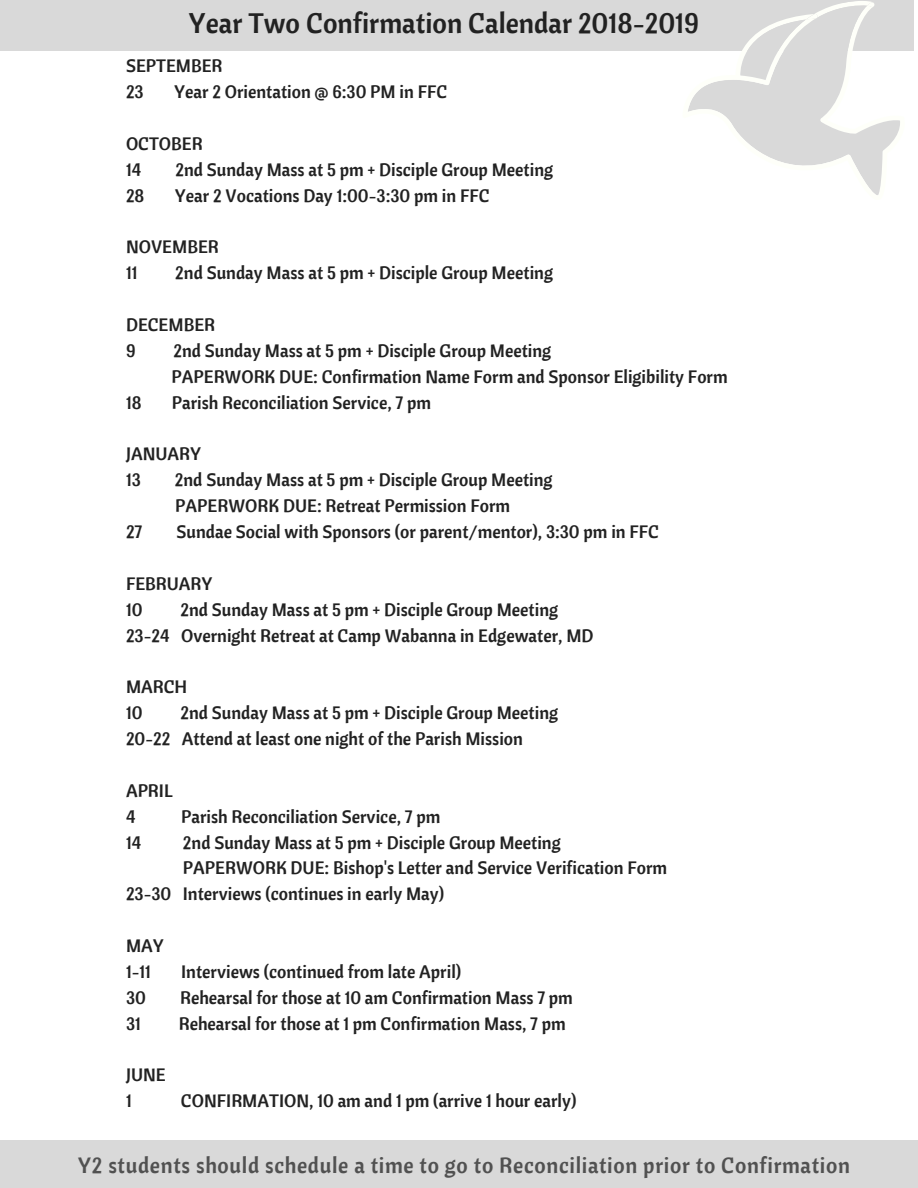
<style>
.page{position:relative;width:918px;height:1188px;background:#fff}
.page>*{position:absolute;margin:0;border:0;box-sizing:border-box;transform-origin:0 0}
.t1{font:28.05px "Cantora One";color:#222}
.t2{font:21.75px "Cantora One";letter-spacing:.03em;color:#515151}
.t3{font:17.85px/25.8px "Cantora One";color:#222}
</style>
<div class="page">
<div style="left:0;top:0;width:913px;height:51px;background:#d9d9d9"></div>
<div style="left:0;top:1141px;width:918px;height:47px;background:#d9d9d9"></div>
<svg style="left:688px;top:0;width:226px;height:195px"></svg>
<h1 class="t1" style="left:189px;top:5px;width:512px">Year Two Confirmation Calendar 2018-2019</h1>
<p class="t3" style="left:126px;top:53px;width:98px">SEPTEMBER<br>23</p>
<p class="t3" style="left:174px;top:79px;width:275px">Year 2 Orientation @ 6:30 PM in FFC</p>
<p class="t3" style="left:126px;top:130px;width:78px">OCTOBER<br>14</p>
<p class="t3" style="left:175px;top:156px;width:379px">2nd Sunday Mass at 5 pm + Disciple Group Meeting</p>
<p class="t3" style="left:126px;top:182px;width:20px">28</p>
<p class="t3" style="left:175px;top:182px;width:316px">Year 2 Vocations Day 1:00-3:30 pm in FFC</p>
<p class="t3" style="left:126px;top:234px;width:94px">NOVEMBER<br>11</p>
<p class="t3" style="left:175px;top:260px;width:379px">2nd Sunday Mass at 5 pm + Disciple Group Meeting</p>
<p class="t3" style="left:126px;top:311px;width:91px">DECEMBER<br>9</p>
<p class="t3" style="left:172px;top:337px;width:558px">2nd Sunday Mass at 5 pm + Disciple Group Meeting<br>PAPERWORK DUE: Confirmation Name Form and Sponsor Eligibility Form</p>
<p class="t3" style="left:126px;top:389px;width:17px">18</p>
<p class="t3" style="left:172px;top:389px;width:261px">Parish Reconciliation Service, 7 pm</p>
<p class="t3" style="left:126px;top:441px;width:77px">JANUARY<br>13</p>
<p class="t3" style="left:175px;top:467px;width:379px">2nd Sunday Mass at 5 pm + Disciple Group Meeting<br>PAPERWORK DUE: Retreat Permission Form</p>
<p class="t3" style="left:126px;top:518px;width:18px">27</p>
<p class="t3" style="left:176px;top:518px;width:484px">Sundae Social with Sponsors (or parent/mentor), 3:30 pm in FFC</p>
<p class="t3" style="left:126px;top:570px;width:88px">FEBRUARY<br>10</p>
<p class="t3" style="left:126px;top:596px;width:469px;text-indent:54px">2nd Sunday Mass at 5 pm + Disciple Group Meeting<br>23-24 Overnight Retreat at Camp Wabanna in Edgewater, MD</p>
<p class="t3" style="left:126px;top:674px;width:63px">MARCH<br>10</p>
<p class="t3" style="left:126px;top:700px;width:434px;text-indent:54px">2nd Sunday Mass at 5 pm + Disciple Group Meeting<br>20-22 Attend at least one night of the Parish Mission</p>
<p class="t3" style="left:126px;top:777px;width:48px">APRIL<br>4</p>
<p class="t3" style="left:181px;top:803px;width:261px">Parish Reconciliation Service, 7 pm</p>
<p class="t3" style="left:126px;top:829px;width:17px">14</p>
<p class="t3" style="left:183px;top:829px;width:379px">2nd Sunday Mass at 5 pm + Disciple Group Meeting</p>
<p class="t3" style="left:183px;top:855px;width:486px">PAPERWORK DUE: Bishop's Letter and Service Verification Form</p>
<p class="t3" style="left:126px;top:881px;width:320px">23-30 Interviews (continues in early May)</p>
<p class="t3" style="left:126px;top:932px;width:39px">MAY<br>1-11</p>
<p class="t3" style="left:181px;top:958px;width:282px">Interviews (continued from late April)</p>
<p class="t3" style="left:126px;top:984px;width:21px">30</p>
<p class="t3" style="left:180px;top:984px;width:394px">Rehearsal for those at 10 am Confirmation Mass 7 pm</p>
<p class="t3" style="left:126px;top:1010px;width:16px">31</p>
<p class="t3" style="left:179px;top:1010px;width:389px">Rehearsal for those at 1 pm Confirmation Mass, 7 pm</p>
<p class="t3" style="left:126px;top:1062px;width:41px">JUNE<br>1</p>
<p class="t3" style="left:181px;top:1088px;width:397px">CONFIRMATION, 10 am and 1 pm (arrive 1 hour early)</p>
<p class="t2" style="left:78px;top:1151px;width:774px">Y2 students should schedule a time to go to Reconciliation prior to Confirmation</p>
</div>
